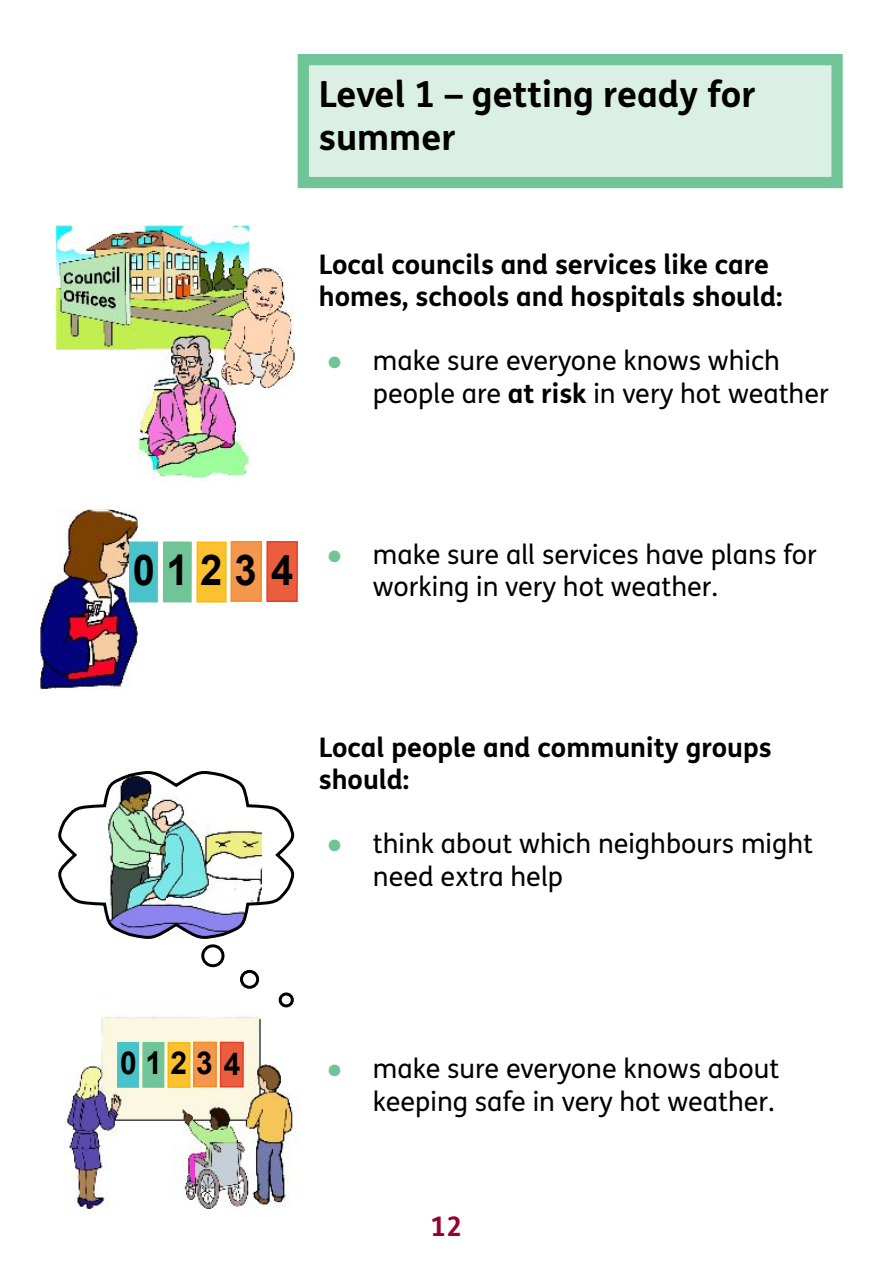
<style>
.page{position:relative;width:893px;height:1263px;background:#fff}
.page>*{position:absolute;margin:0;border:0;box-sizing:border-box;transform-origin:0 0}
.t1{font:700 42.45px "Arial";letter-spacing:.3em;color:#000;scale:.94 1}
.t2{font:700 36px/42.8px "FS Me";color:#000}
.t3{font:700 31.65px "Arial";letter-spacing:.3em;color:#000;scale:.94 1}
.t4{font:27px/32.5px "FS Me";color:#000}
.t5{font:700 27px/32.1px "FS Me";color:#000}
.t6{font:700 27px "FS Me";color:#97002c}
.s1{font-family:"Arial";color:#70c497}
.s2{font-weight:700}
</style>
<div class="page">
<div style="left:298px;top:54px;width:545px;height:134px;background:#dbf0e5;border:11px solid #70c497"></div>
<img style="left:56px;top:225px;width:193px;height:125px">
<img style="left:137px;top:331px;width:114px;height:151px">
<img style="left:222px;top:269px;width:73px;height:118px">
<img style="left:40px;top:510px;width:97px;height:180px">
<img style="left:64px;top:1016px;width:234px;height:193px">
<svg style="left:58px;top:771px;width:237px;height:237px"></svg>
<div style="left:230px;top:541px;width:32px;height:61px;background:#f3964e;border:2px solid #f29017"></div>
<div style="left:266px;top:541px;width:32px;height:61px;background:#eb5e3d;border:2px solid #e63d26"></div>
<div style="left:196px;top:541px;width:31px;height:61px;background:#fcc12f;border:2px solid #fab70c"></div>
<div style="left:163px;top:541px;width:29px;height:61px;background:#70c497;border:2px solid #70c497"></div>
<div style="left:129px;top:541px;width:29px;height:61px;background:#49c2ca;border:2px solid #49c2ca"></div>
<div style="left:193px;top:1041px;width:24px;height:46px;background:#f3964e;border:2px solid #f29017"></div>
<div style="left:220px;top:1042px;width:24px;height:45px;background:#eb5e3d;border:2px solid #e63d26"></div>
<div style="left:167px;top:1042px;width:23px;height:46px;background:#fcc12f;border:2px solid #fab70c"></div>
<div style="left:142px;top:1042px;width:22px;height:46px;background:#70c497;border:2px solid #70c497"></div>
<div style="left:117px;top:1042px;width:22px;height:46px;background:#49c2ca;border:2px solid #49c2ca"></div>
<h2 class="t2" style="left:319px;top:77px;width:438px">Level 1 – getting ready for summer</h2>
<p class="t5" style="left:319px;top:251px;width:465px">Local councils and services like care homes, schools and hospitals should:</p>
<p class="t4" style="left:373px;top:347px;width:457px;text-indent:-47px"><span class="s1">●</span> make sure everyone knows which people are <span class="s2">at risk</span> in very hot weather</p>
<h1 class="t1" style="left:133px;top:554px;width:172px">01234</h1>
<p class="t4" style="left:373px;top:541px;width:446px;text-indent:-47px"><span class="s1">●</span> make sure all services have plans for working in very hot weather.</p>
<p class="t5" style="left:319px;top:734px;width:454px">Local people and community groups should:</p>
<p class="t4" style="left:373px;top:830px;width:442px;text-indent:-47px"><span class="s1">●</span> think about which neighbours might need extra help</p>
<p class="t3" style="left:120px;top:1051px;width:129px">01234</p>
<p class="t4" style="left:326px;top:1055px;width:454px;text-align:right"><span class="s1">●</span> make sure everyone knows about keeping safe in very hot weather.</p>
<p class="t6" style="left:431px;top:1216px;width:33px">12</p>
</div>
